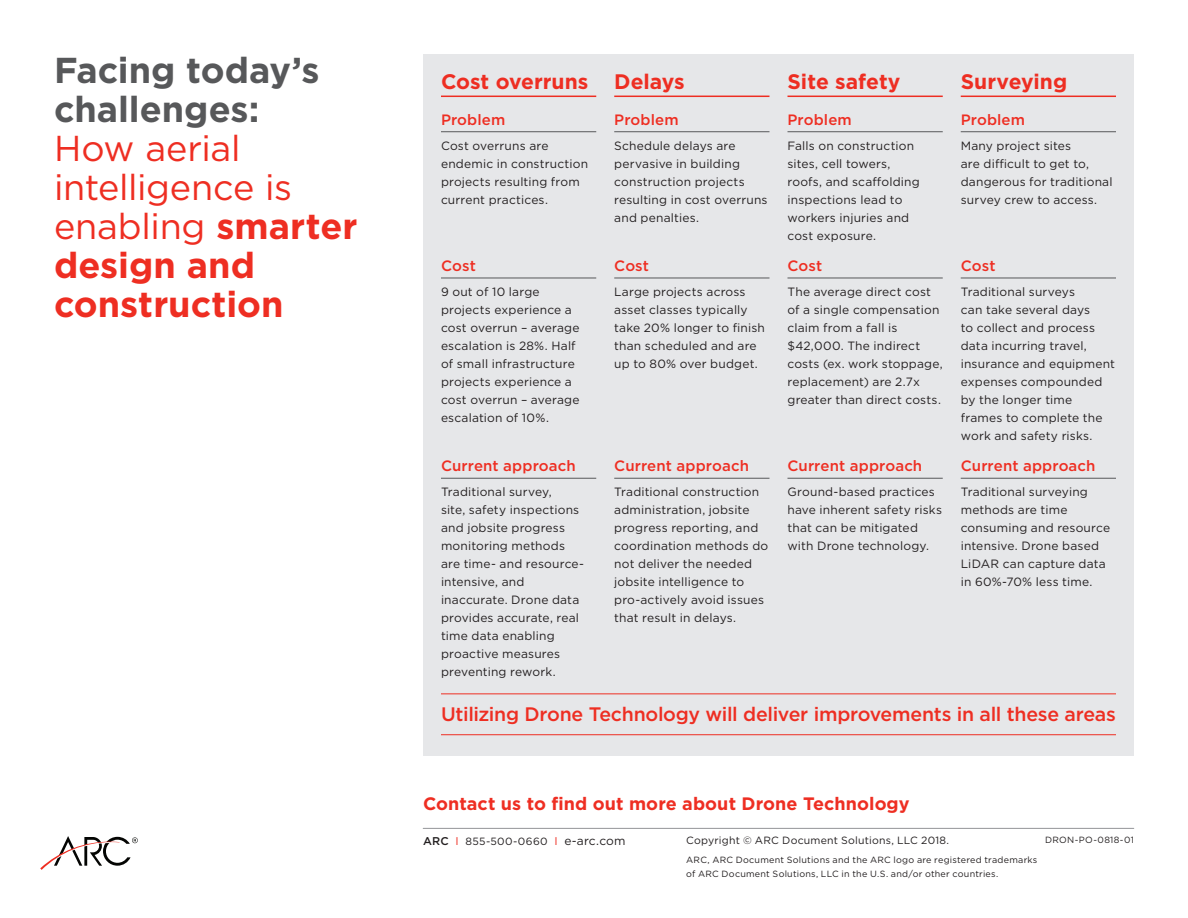
<style>
.page{position:relative;width:1188px;height:918px;background:#fff}
.page>*{position:absolute;margin:0;border:0;box-sizing:border-box;transform-origin:0 0}
.t1{font:36px/39px "Gotham";letter-spacing:-.01em;color:#ee2e22}
.t2{font:700 36px/39px "Gotham";color:#57585a}
.t3{font:700 21px "Gotham";color:#ee2e22}
.t4{font:500 19.5px "Gotham";letter-spacing:-.015em;color:#ee2e22}
.t5{font:700 18px "Gotham";letter-spacing:.005em;color:#ee2e22}
.t6{font:500 15px "Gotham";letter-spacing:.01em;color:#ee2e22}
.t7{font:12px/18px "Gotham";letter-spacing:.015em;color:#231f20}
.t8{font:10.5px "Gotham";letter-spacing:.02em;color:#231f20}
.t9{font:9px/13.5px "Gotham";letter-spacing:.025em;color:#231f20}
.s1{font-weight:700}
.s2{font-weight:500;font-size:11.25px}
.s3{font-size:11.25px;color:#ee2e22}
.s4{font-size:12px}
</style>
<div class="page">
<hr style="left:423px;top:828px;width:711px;height:1px;background:#939598">
<svg style="left:40px;top:836px;width:98px;height:34px"></svg>
<div style="left:423px;top:54px;width:711px;height:702px;background:#e6e7e9"></div>
<hr style="left:441px;top:96px;width:155px;height:1px;background:#ee2e22">
<hr style="left:441px;top:131px;width:155px;height:1px;background:#57585a">
<hr style="left:441px;top:278px;width:155px;height:1px;background:#57585a">
<hr style="left:441px;top:478px;width:155px;height:1px;background:#57585a">
<hr style="left:614px;top:96px;width:156px;height:1px;background:#ee2e22">
<hr style="left:614px;top:131px;width:156px;height:1px;background:#57585a">
<hr style="left:614px;top:278px;width:156px;height:1px;background:#57585a">
<hr style="left:614px;top:478px;width:156px;height:1px;background:#57585a">
<hr style="left:788px;top:96px;width:155px;height:1px;background:#ee2e22">
<hr style="left:788px;top:131px;width:155px;height:1px;background:#57585a">
<hr style="left:788px;top:278px;width:155px;height:1px;background:#57585a">
<hr style="left:788px;top:478px;width:155px;height:1px;background:#57585a">
<hr style="left:961px;top:96px;width:155px;height:1px;background:#ee2e22">
<hr style="left:961px;top:131px;width:155px;height:1px;background:#57585a">
<hr style="left:961px;top:278px;width:155px;height:1px;background:#57585a">
<hr style="left:961px;top:478px;width:155px;height:1px;background:#57585a">
<hr style="left:441px;top:694px;width:675px;height:1px;background:#ee2e22">
<hr style="left:441px;top:734px;width:675px;height:1px;background:#ee2e22">
<h1 class="t2" style="left:54px;top:50px;width:267px">Facing today’s challenges:</h1>
<h1 class="t1" style="left:54px;top:128px;width:305px">How aerial intelligence is enabling <span class="s1">smarter design and construction</span></h1>
<h2 class="t3" style="left:441px;top:67px;width:149px">Cost overruns</h2>
<p class="t6" style="left:441px;top:110px;width:66px">Problem</p>
<p class="t7" style="left:441px;top:136px;width:149px">Cost overruns are endemic in construction projects resulting from current practices.</p>
<p class="t6" style="left:441px;top:256px;width:36px">Cost</p>
<p class="t7" style="left:441px;top:282px;width:140px">9 out of 10 large projects experience a cost overrun – average escalation is 28%. Half of small infrastructure projects experience a cost overrun – average escalation of 10%.</p>
<p class="t6" style="left:441px;top:456px;width:136px">Current approach</p>
<p class="t7" style="left:441px;top:483px;width:145px">Traditional survey,<br>site, safety inspections and jobsite progress monitoring methods are time- and resource&shy;intensive, and inaccurate. Drone data provides accurate, real time data enabling proactive measures preventing rework.</p>
<h2 class="t3" style="left:614px;top:67px;width:72px">Delays</h2>
<p class="t6" style="left:614px;top:110px;width:66px">Problem</p>
<p class="t7" style="left:614px;top:136px;width:155px">Schedule delays are pervasive in building construction projects resulting in cost overruns and penalties.</p>
<p class="t6" style="left:614px;top:256px;width:36px">Cost</p>
<p class="t7" style="left:614px;top:282px;width:152px">Large projects across asset classes typically take 20% longer to finish than scheduled and are up to 80% over budget.</p>
<p class="t6" style="left:614px;top:456px;width:136px">Current approach</p>
<p class="t7" style="left:614px;top:483px;width:156px">Traditional construction administration, jobsite progress reporting, and coordination methods do not deliver the needed jobsite intelligence to pro-actively avoid issues that result in delays.</p>
<h2 class="t3" style="left:788px;top:67px;width:115px">Site safety</h2>
<p class="t6" style="left:788px;top:110px;width:66px">Problem</p>
<p class="t7" style="left:788px;top:136px;width:134px">Falls on construction sites, cell towers, roofs, and scaffolding inspections lead to workers injuries and cost exposure.</p>
<p class="t6" style="left:788px;top:256px;width:36px">Cost</p>
<p class="t7" style="left:788px;top:282px;width:157px">The average direct cost of a single compensation claim from a fall is $42,000. The indirect costs (ex. work stoppage, replacement) are 2.7x greater than direct costs.</p>
<p class="t6" style="left:788px;top:456px;width:136px">Current approach</p>
<p class="t7" style="left:788px;top:483px;width:156px">Ground-based practices have inherent safety risks that can be mitigated with Drone technology.</p>
<h2 class="t3" style="left:961px;top:67px;width:108px">Surveying</h2>
<p class="t6" style="left:961px;top:110px;width:66px">Problem</p>
<p class="t7" style="left:961px;top:136px;width:153px">Many project sites<br>are difficult to get to, dangerous for traditional survey crew to access.</p>
<p class="t6" style="left:961px;top:256px;width:36px">Cost</p>
<p class="t7" style="left:961px;top:282px;width:156px">Traditional surveys<br>can take several days<br>to collect and process data incurring travel, insurance and equipment expenses compounded by the longer time frames to complete the work and safety risks.</p>
<p class="t6" style="left:961px;top:456px;width:136px">Current approach</p>
<p class="t7" style="left:961px;top:483px;width:151px">Traditional surveying methods are time consuming and resource intensive. Drone based<br>LiDAR can capture data in 60%-70% less time.</p>
<h3 class="t4" style="left:441px;top:701px;width:676px">Utilizing Drone Technology will deliver improvements in all these areas</h3>
<h3 class="t5" style="left:423px;top:792px;width:488px">Contact us to find out more about Drone Technology</h3>
<p class="t8" style="left:423px;top:835px;width:204px"><span class="s2">ARC</span> <span class="s3">I</span> 855-500-0660 <span class="s3">I</span> <span class="s4">e-arc.com</span></p>
<p class="t8" style="left:686px;top:834px;width:264px">Copyright © ARC Document Solutions, LLC 2018.</p>
<p class="t9" style="left:686px;top:853px;width:353px">ARC, ARC Document Solutions and the ARC logo are registered trademarks of ARC Document Solutions, LLC in the U.S. and/or other countries.</p>
<p class="t9" style="left:1045px;top:833px;width:90px">DRON-PO-0818-01</p>
</div>
